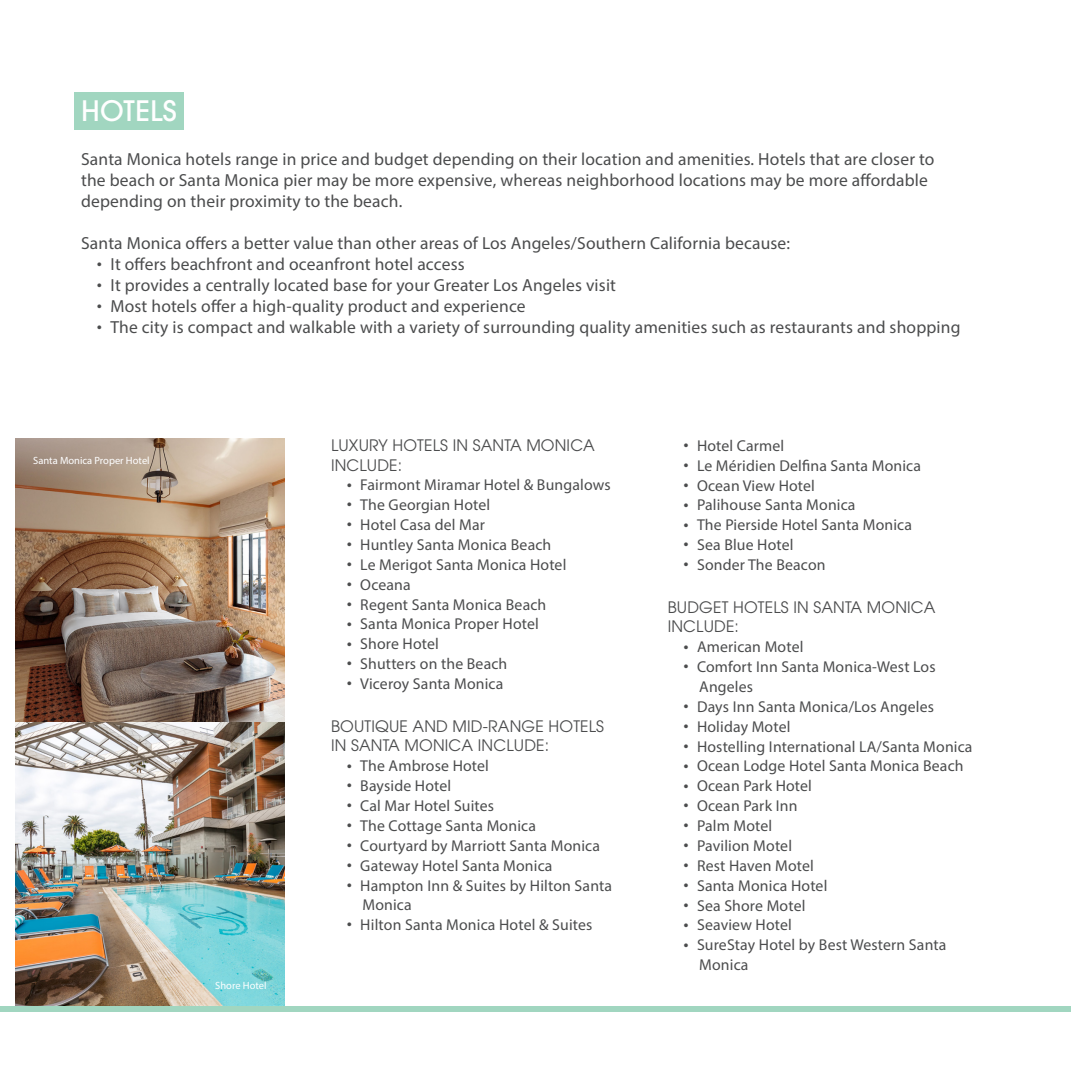
<style>
.page{position:relative;width:1071px;height:1071px;background:#fff}
.page>*{position:absolute;margin:0;border:0;box-sizing:border-box;transform-origin:0 0}
.t1{font:500 28px "ITC Avant Garde Pro";letter-spacing:.01em;color:#fff}
.t2{font:17.5px/21px "Myriad Pro";letter-spacing:.01em;color:#4b4c4d}
.t3{font:15.75px/19.8px "Myriad Pro";letter-spacing:.01em;color:#4b4c4d}
.t4{font:15.75px/19.8px "ITC Avant Garde Pro";letter-spacing:.01em;color:#4b4c4d}
.t5{font:10.5px "Myriad Pro";color:#fff}
.s1{font-family:"Avenir";font-weight:300;font-size:10.5px}
</style>
<div class="page">
<div style="left:74px;top:92px;width:110px;height:38px;background:#a1d6c0"></div>
<img style="left:16px;top:439px;width:268px;height:567px">
<div style="left:0;top:1006px;width:1071px;height:5px;background:#a1d6c0"></div>
<p class="t1" style="left:81px;top:93px;width:97px">HOTELS</p>
<p class="t2" style="left:81px;top:148px;width:855px">Santa Monica hotels range in price and budget depending on their location and amenities. Hotels that are closer to the beach or Santa Monica pier may be more expensive, whereas neighborhood locations may be more affordable depending on their proximity to the beach.</p>
<p class="t2" style="left:81px;top:232px;width:711px">Santa Monica offers a better value than other areas of Los Angeles/Southern California because:</p>
<p class="t2" style="left:97px;top:253px;width:369px"><span class="s1">•</span> It offers beachfront and oceanfront hotel access</p>
<p class="t2" style="left:97px;top:274px;width:521px"><span class="s1">•</span> It provides a centrally located base for your Greater Los Angeles visit</p>
<p class="t2" style="left:97px;top:295px;width:430px"><span class="s1">•</span> Most hotels offer a high-quality product and experience</p>
<p class="t2" style="left:97px;top:316px;width:865px"><span class="s1">•</span> The city is compact and walkable with a variety of surrounding quality amenities such as restaurants and shopping</p>
<p class="t5" style="left:33px;top:454px;width:118px">Santa Monica Proper Hotel</p>
<p class="t5" style="left:215px;top:979px;width:53px">Shore Hotel</p>
<p class="t4" style="left:331px;top:435px;width:265px">LUXURY HOTELS IN SANTA MONICA<br>INCLUDE:</p>
<p class="t3" style="left:347px;top:475px;width:265px"><span class="s1">•</span> Fairmont Miramar Hotel &amp; Bungalows</p>
<p class="t3" style="left:347px;top:495px;width:145px"><span class="s1">•</span> The Georgian Hotel</p>
<p class="t3" style="left:347px;top:515px;width:140px"><span class="s1">•</span> Hotel Casa del Mar</p>
<p class="t3" style="left:347px;top:535px;width:206px"><span class="s1">•</span> Huntley Santa Monica Beach</p>
<p class="t3" style="left:347px;top:554px;width:221px"><span class="s1">•</span> Le Merigot Santa Monica Hotel</p>
<p class="t3" style="left:347px;top:574px;width:66px"><span class="s1">•</span> Oceana</p>
<p class="t3" style="left:347px;top:594px;width:201px"><span class="s1">•</span> Regent Santa Monica Beach</p>
<p class="t3" style="left:347px;top:614px;width:194px"><span class="s1">•</span> Santa Monica Proper Hotel</p>
<p class="t3" style="left:347px;top:634px;width:94px"><span class="s1">•</span> Shore Hotel</p>
<p class="t3" style="left:347px;top:654px;width:162px"><span class="s1">•</span> Shutters on the Beach</p>
<p class="t3" style="left:347px;top:674px;width:158px"><span class="s1">•</span> Viceroy Santa Monica</p>
<p class="t4" style="left:331px;top:716px;width:275px">BOUTIQUE AND MID-RANGE HOTELS<br>IN SANTA MONICA INCLUDE:</p>
<p class="t3" style="left:347px;top:756px;width:144px"><span class="s1">•</span> The Ambrose Hotel</p>
<p class="t3" style="left:347px;top:776px;width:106px"><span class="s1">•</span> Bayside Hotel</p>
<p class="t3" style="left:347px;top:796px;width:149px"><span class="s1">•</span> Cal Mar Hotel Suites</p>
<p class="t3" style="left:347px;top:816px;width:191px"><span class="s1">•</span> The Cottage Santa Monica</p>
<p class="t3" style="left:347px;top:835px;width:255px"><span class="s1">•</span> Courtyard by Marriott Santa Monica</p>
<p class="t3" style="left:347px;top:855px;width:207px"><span class="s1">•</span> Gateway Hotel Santa Monica</p>
<p class="t3" style="left:363px;top:875px;width:251px;text-indent:-16px"><span class="s1">•</span> Hampton Inn &amp; Suites by Hilton Santa<br>Monica</p>
<p class="t3" style="left:347px;top:915px;width:247px"><span class="s1">•</span> Hilton Santa Monica Hotel &amp; Suites</p>
<p class="t3" style="left:684px;top:435px;width:102px"><span class="s1">•</span> Hotel Carmel</p>
<p class="t3" style="left:684px;top:455px;width:239px"><span class="s1">•</span> Le Méridien Delfina Santa Monica</p>
<p class="t3" style="left:684px;top:475px;width:133px"><span class="s1">•</span> Ocean View Hotel</p>
<p class="t3" style="left:684px;top:495px;width:174px"><span class="s1">•</span> Palihouse Santa Monica</p>
<p class="t3" style="left:684px;top:515px;width:230px"><span class="s1">•</span> The Pierside Hotel Santa Monica</p>
<p class="t3" style="left:684px;top:535px;width:112px"><span class="s1">•</span> Sea Blue Hotel</p>
<p class="t3" style="left:684px;top:555px;width:144px"><span class="s1">•</span> Sonder The Beacon</p>
<p class="t4" style="left:668px;top:597px;width:269px">BUDGET HOTELS IN SANTA MONICA<br>INCLUDE:</p>
<p class="t3" style="left:684px;top:637px;width:121px"><span class="s1">•</span> American Motel</p>
<p class="t3" style="left:699px;top:657px;width:238px;text-indent:-16px"><span class="s1">•</span> Comfort Inn Santa Monica-West Los<br>Angeles</p>
<p class="t3" style="left:684px;top:696px;width:252px"><span class="s1">•</span> Days Inn Santa Monica/Los Angeles</p>
<p class="t3" style="left:684px;top:716px;width:108px"><span class="s1">•</span> Holiday Motel</p>
<p class="t3" style="left:684px;top:736px;width:291px"><span class="s1">•</span> Hostelling International LA/Santa Monica</p>
<p class="t3" style="left:684px;top:756px;width:282px"><span class="s1">•</span> Ocean Lodge Hotel Santa Monica Beach</p>
<p class="t3" style="left:684px;top:776px;width:130px"><span class="s1">•</span> Ocean Park Hotel</p>
<p class="t3" style="left:684px;top:796px;width:115px"><span class="s1">•</span> Ocean Park Inn</p>
<p class="t3" style="left:684px;top:816px;width:90px"><span class="s1">•</span> Palm Motel</p>
<p class="t3" style="left:684px;top:836px;width:110px"><span class="s1">•</span> Pavilion Motel</p>
<p class="t3" style="left:684px;top:855px;width:132px"><span class="s1">•</span> Rest Haven Motel</p>
<p class="t3" style="left:684px;top:875px;width:145px"><span class="s1">•</span> Santa Monica Hotel</p>
<p class="t3" style="left:684px;top:895px;width:123px"><span class="s1">•</span> Sea Shore Motel</p>
<p class="t3" style="left:684px;top:915px;width:110px"><span class="s1">•</span> Seaview Hotel</p>
<p class="t3" style="left:699px;top:935px;width:249px;text-indent:-16px"><span class="s1">•</span> SureStay Hotel by Best Western Santa<br>Monica</p>
</div>
